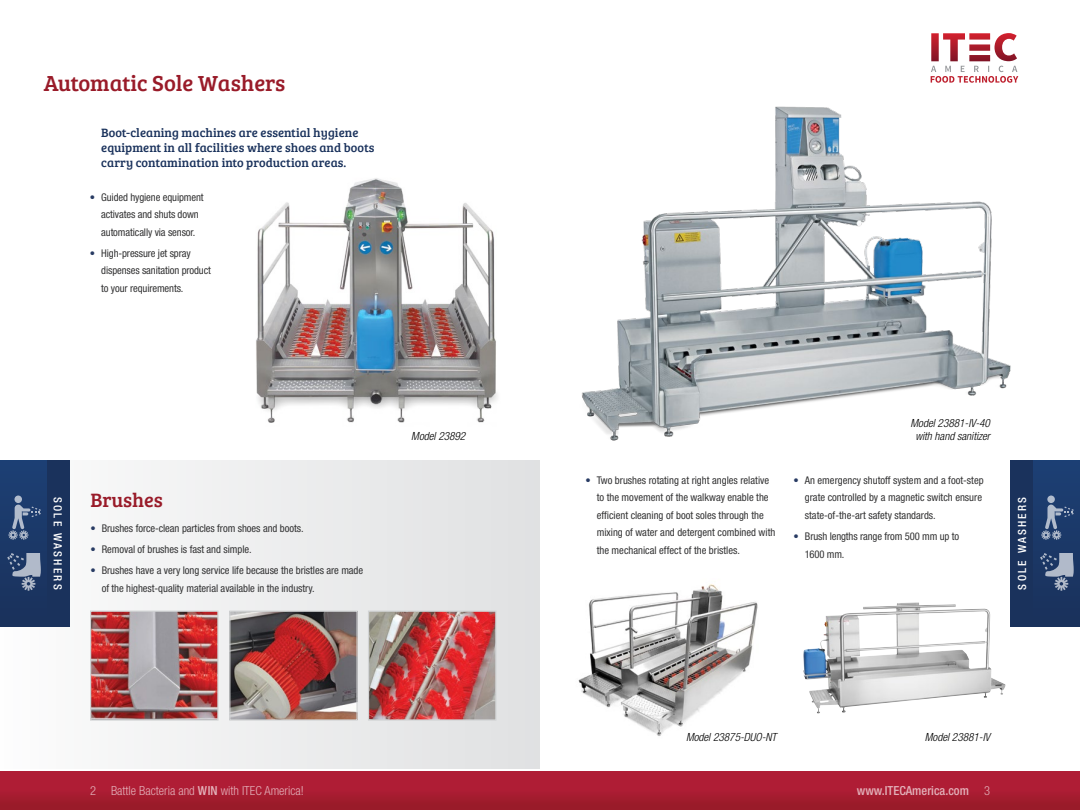
<style>
.page{position:relative;width:1080px;height:810px;background:#fff}
.page>*{position:absolute;margin:0;border:0;box-sizing:border-box;transform-origin:0 0}
.t1{font:22.5px "Bree Serif";color:#991b29}
.t2{font:20px "Bree Serif";color:#991b29}
.t3{font:12.5px/15px "Bree Serif";letter-spacing:.005em;color:#1a325c}
.t4{font:300 condensed 12.5px "Helvetica Neue";color:#fff}
.t5{font:500 condensed 12.5px "Helvetica Neue";color:#fff}
.t6{font:italic 300 condensed 11.25px/13.5px "Helvetica Neue";color:#000;text-align:center}
.t7{font:500 condensed 11.25px "Helvetica Neue";letter-spacing:.2em;color:#fff}
.t8{font:condensed 10.62px/17.5px "Helvetica Neue";letter-spacing:-.005em;color:#333334}
.s1{color:#283b63}
.s2{font-weight:500}
.s3{font-weight:300}
</style>
<div class="page">
<div style="left:0;top:460px;width:540px;height:323px;background:linear-gradient(to right,#fbfbfb,#e0e1e2)"></div>
<div style="left:0;top:770px;width:1080px;height:40px;background:linear-gradient(to bottom,#b61e39,#9b1b2a)"></div>
<hr style="left:0;top:769px;width:1080px;height:1px;background:#fff">
<div style="left:1010px;top:460px;width:70px;height:166px;background:#1b3868"></div>
<div style="left:0;top:460px;width:70px;height:166px;background:#1b3868"></div>
<div style="left:14px;top:496px;width:8px;height:7px;background:#b1bccd;border-radius:50%"></div>
<svg style="left:8px;top:505px;width:33px;height:35px"></svg>
<svg style="left:7px;top:553px;width:34px;height:38px"></svg>
<div style="left:1047px;top:496px;width:8px;height:7px;background:#b1bccd;border-radius:50%"></div>
<svg style="left:1041px;top:505px;width:33px;height:35px"></svg>
<svg style="left:1040px;top:553px;width:34px;height:38px"></svg>
<div style="left:47px;top:460px;width:23px;height:166px;background:#1a325c"></div>
<div style="left:1010px;top:460px;width:23px;height:166px;background:#1a325c"></div>
<img style="left:92px;top:613px;width:125px;height:106px">
<div style="left:90px;top:611px;width:129px;height:110px;border:1px solid #d1d3d4"></div>
<img style="left:231px;top:613px;width:125px;height:106px">
<div style="left:229px;top:611px;width:129px;height:110px;border:1px solid #d1d3d4"></div>
<img style="left:370px;top:613px;width:124px;height:106px">
<div style="left:368px;top:611px;width:128px;height:110px;border:1px solid #d1d3d4"></div>
<svg style="left:931px;top:33px;width:87px;height:50px"></svg>
<img style="left:256px;top:178px;width:242px;height:245px">
<img style="left:582px;top:106px;width:429px;height:335px">
<img style="left:803px;top:602px;width:198px;height:111px">
<img style="left:578px;top:584px;width:180px;height:152px">
<h1 class="t1" style="left:44px;top:66px;width:243px">Automatic Sole Washers</h1>
<p class="t3" style="left:101px;top:125px;width:275px">Boot-cleaning machines are essential hygiene equipment in all facilities where shoes and boots carry contamination into production areas.</p>
<p class="t8" style="left:101px;top:188px;width:104px;text-indent:-11px"><span class="s1">•</span> Guided hygiene equipment activates and shuts down automatically via sensor.</p>
<p class="t8" style="left:101px;top:244px;width:111px;text-indent:-11px"><span class="s1">•</span> High-pressure jet spray dispenses sanitation product to your requirements.</p>
<p class="t6" style="left:411px;top:429px;width:56px">Model 23892</p>
<p class="t6" style="left:911px;top:416px;width:81px">Model 23881-IV-40 with hand sanitizer</p>
<p class="t8" style="left:597px;top:471px;width:180px;text-indent:-11px"><span class="s1">•</span> Two brushes rotating at right angles relative to the movement of the walkway enable the efficient cleaning of boot soles through the mixing of water and detergent combined with the mechanical effect of the bristles.</p>
<p class="t8" style="left:805px;top:471px;width:180px;text-indent:-11px"><span class="s1">•</span> An emergency shutoff system and a foot-step grate controlled by a magnetic switch ensure state-of-the-art safety standards.</p>
<h2 class="t2" style="left:90px;top:486px;width:74px">Brushes</h2>
<p class="t8" style="left:90px;top:519px;width:215px"><span class="s1">•</span> Brushes force-clean particles from shoes and boots.</p>
<p class="t8" style="left:90px;top:540px;width:163px"><span class="s1">•</span> Removal of brushes is fast and simple.</p>
<p class="t8" style="left:102px;top:562px;width:263px;text-indent:-11px"><span class="s1">•</span> Brushes have a very long service life because the bristles are made of the highest-quality material available in the industry.</p>
<p class="t7" style="left:65px;top:497px;width:94px;rotate:90deg">SOLE WASHERS</p>
<p class="t7" style="left:1015px;top:590px;width:94px;rotate:-90deg">SOLE WASHERS</p>
<p class="t8" style="left:805px;top:527px;width:156px;text-indent:-11px"><span class="s1">•</span> Brush lengths range from 500 mm up to<br>1600 mm.</p>
<p class="t6" style="left:686px;top:731px;width:92px">Model 23875-DUO-NT</p>
<p class="t6" style="left:925px;top:731px;width:67px">Model 23881-IV</p>
<p class="t4" style="left:90px;top:784px;width:215px">2 Battle Bacteria and <span class="s2">WIN</span> with ITEC America!</p>
<p class="t5" style="left:857px;top:783px;width:135px">www.ITECAmerica.com <span class="s3">3</span></p>
</div>
